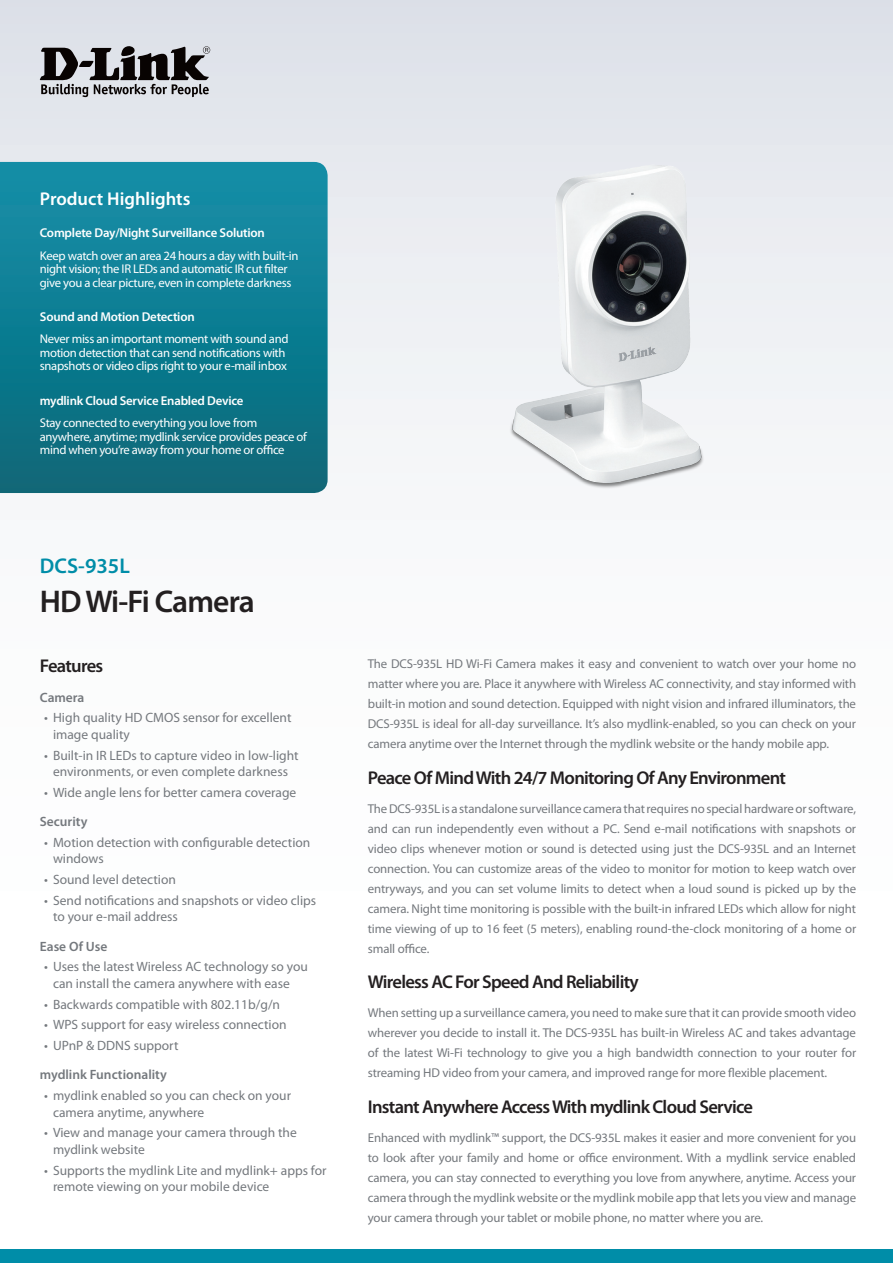
<style>
.page{position:relative;width:893px;height:1263px;background:#fff}
.page>*{position:absolute;margin:0;border:0;box-sizing:border-box;transform-origin:0 0}
.t1{font:600 31.5px "Myriad Pro";letter-spacing:-.03em;color:#231f20}
.t2{font:600 21.3px "Myriad Pro";color:#008da8}
.t3{font:600 18.6px "Myriad Pro";letter-spacing:-.04em;color:#231f20}
.t4{font:600 18.6px "Myriad Pro";color:#fff}
.t5{font:13.5px/16.5px "Myriad Pro";color:#74787d}
.t6{font:600 13.5px "Myriad Pro";color:#74787d}
.t7{font:12.9px/20px "Myriad Pro";letter-spacing:-.01em;color:#74787d;text-align:justify}
.t8{font:600 12.9px "Myriad Pro";letter-spacing:-.015em;color:#fff}
.t9{font:12.6px/13.5px "Myriad Pro";letter-spacing:-.025em;color:#fff}
</style>
<div class="page">
<div style="left:0;top:0;width:893px;height:1084px;background:linear-gradient(to bottom,#e3e6ec,#fff)"></div>
<div style="left:0;top:1249px;width:893px;height:14px;background:#008da8"></div>
<svg style="left:0;top:162px;width:328px;height:331px;background:#0f7c90"></svg>
<svg style="left:40px;top:46px;width:170px;height:51px;background:#807f83"></svg>
<img style="left:506px;top:162px;width:201px;height:331px">
<h3 class="t4" style="left:40px;top:187px;width:152px">Product Highlights</h3>
<p class="t8" style="left:40px;top:225px;width:227px">Complete Day/Night Surveillance Solution</p>
<p class="t9" style="left:40px;top:248px;width:260px">Keep watch over an area 24 hours a day with built-in night vision; the IR LEDs and automatic IR cut filter give you a clear picture, even in complete darkness</p>
<p class="t8" style="left:40px;top:308px;width:156px">Sound and Motion Detection</p>
<p class="t9" style="left:40px;top:332px;width:250px">Never miss an important moment with sound and motion detection that can send notifications with snapshots or video clips right to your e-mail inbox</p>
<p class="t8" style="left:40px;top:392px;width:205px">mydlink Cloud Service Enabled Device</p>
<p class="t9" style="left:40px;top:416px;width:269px">Stay connected to everything you love from anywhere, anytime; mydlink service provides peace of mind when you’re away from your home or office</p>
<h2 class="t2" style="left:40px;top:552px;width:92px">DCS-935L</h2>
<h1 class="t1" style="left:40px;top:582px;width:216px">HD Wi-Fi Camera</h1>
<h3 class="t3" style="left:40px;top:654px;width:65px">Features</h3>
<p class="t6" style="left:40px;top:688px;width:46px">Camera</p>
<p class="t5" style="left:53px;top:709px;width:240px;text-indent:-9px">• High quality HD CMOS sensor for excellent image quality</p>
<p class="t5" style="left:44px;top:747px;width:256px;text-align:center">• Built-in IR LEDs to capture video in low-light environments, or even complete darkness</p>
<p class="t5" style="left:44px;top:784px;width:254px">• Wide angle lens for better camera coverage</p>
<p class="t6" style="left:40px;top:813px;width:49px">Security</p>
<p class="t5" style="left:53px;top:834px;width:259px;text-indent:-9px">• Motion detection with configurable detection windows</p>
<p class="t5" style="left:44px;top:871px;width:133px">• Sound level detection</p>
<p class="t5" style="left:53px;top:892px;width:265px;text-indent:-9px">• Send notifications and snapshots or video clips to your e-mail address</p>
<p class="t6" style="left:40px;top:937px;width:69px">Ease Of Use</p>
<p class="t5" style="left:53px;top:958px;width:256px;text-indent:-9px">• Uses the latest Wireless AC technology so you can install the camera anywhere with ease</p>
<p class="t5" style="left:44px;top:996px;width:238px">• Backwards compatible with 802.11b/g/n</p>
<p class="t5" style="left:44px;top:1016px;width:244px">• WPS support for easy wireless connection</p>
<p class="t5" style="left:44px;top:1037px;width:136px">• UPnP &amp; DDNS support</p>
<p class="t6" style="left:40px;top:1066px;width:128px">mydlink Functionality</p>
<p class="t5" style="left:53px;top:1087px;width:240px;text-indent:-9px">• mydlink enabled so you can check on your camera anytime, anywhere</p>
<p class="t5" style="left:53px;top:1124px;width:245px;text-indent:-9px">• View and manage your camera through the mydlink website</p>
<p class="t5" style="left:53px;top:1162px;width:275px;text-indent:-9px">• Supports the mydlink Lite and mydlink+ apps for remote viewing on your mobile device</p>
<p class="t7" style="left:368px;top:654px;width:490px">The DCS-935L HD Wi-Fi Camera makes it easy and convenient to watch over your home no matter where you are. Place it anywhere with Wireless AC connectivity, and stay informed with built-in motion and sound detection. Equipped with night vision and infrared illuminators, the DCS-935L is ideal for all-day surveillance. It’s also mydlink-enabled, so you can check on your camera anytime over the Internet through the mydlink website or the handy mobile app.</p>
<h3 class="t3" style="left:368px;top:766px;width:420px">Peace Of Mind With 24/7 Monitoring Of Any Environment</h3>
<p class="t7" style="left:368px;top:798px;width:490px">The DCS-935L is a standalone surveillance camera that requires no special hardware or software, and can run independently even without a PC. Send e-mail notifications with snapshots or video clips whenever motion or sound is detected using just the DCS-935L and an Internet connection. You can customize areas of the video to monitor for motion to keep watch over entryways, and you can set volume limits to detect when a loud sound is picked up by the camera. Night time monitoring is possible with the built-in infrared LEDs which allow for night time viewing of up to 16 feet (5 meters), enabling round-the-clock monitoring of a home or small office.</p>
<h3 class="t3" style="left:368px;top:970px;width:273px">Wireless AC For Speed And Reliability</h3>
<p class="t7" style="left:368px;top:1003px;width:490px">When setting up a surveillance camera, you need to make sure that it can provide smooth video wherever you decide to install it. The DCS-935L has built-in Wireless AC and takes advantage of the latest Wi-Fi technology to give you a high bandwidth connection to your router for streaming HD video from your camera, and improved range for more flexible placement.</p>
<h3 class="t3" style="left:368px;top:1095px;width:387px">Instant Anywhere Access With mydlink Cloud Service</h3>
<p class="t7" style="left:368px;top:1127px;width:490px">Enhanced with mydlink™ support, the DCS-935L makes it easier and more convenient for you to look after your family and home or office environment. With a mydlink service enabled camera, you can stay connected to everything you love from anywhere, anytime. Access your camera through the mydlink website or the mydlink mobile app that lets you view and manage your camera through your tablet or mobile phone, no matter where you are.</p>
</div>
